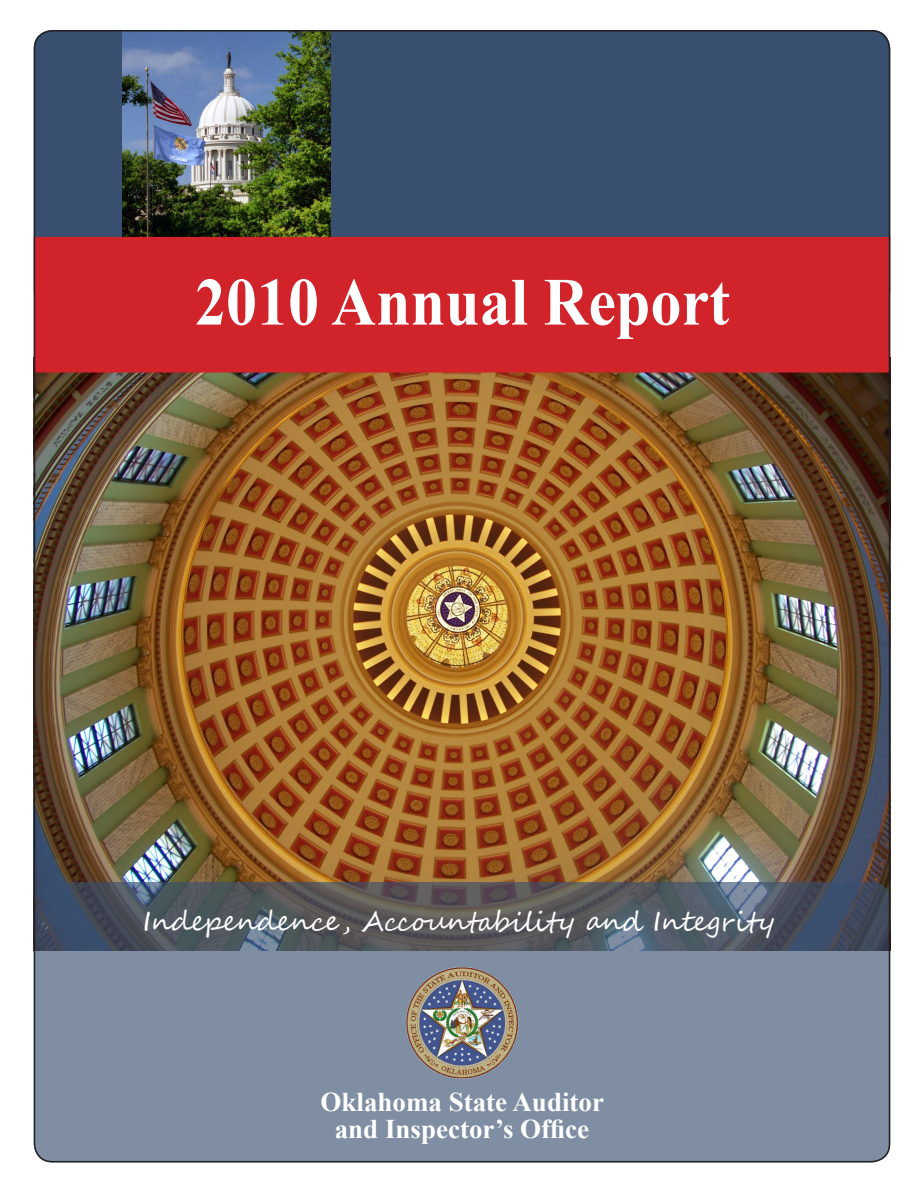
<style>
.page{position:relative;width:918px;height:1188px;background:#fff}
.page>*{position:absolute;margin:0;border:0;box-sizing:border-box;transform-origin:0 0}
.t1{font:700 67.5px "Times New Roman";color:#fff;scale:.92 1}
.t2{font:700 27px "Times New Roman";color:#fff}
.t3{font:27px "Segoe Script";color:#fff}
</style>
<div class="page">
<div style="left:34px;top:31px;width:856px;height:279px;background:#384f6f;border-radius:18px"></div>
<img style="left:122px;top:33px;width:209px;height:204px">
<img style="left:37px;top:373px;width:850px;height:517px">
<div style="left:34px;top:237px;width:856px;height:136px;background:#d1232a"></div>
<svg style="left:34px;top:883px;width:856px;height:279px;background:#727f90"></svg>
<img style="left:406px;top:966px;width:112px;height:112px">
<p class="t1" style="left:195px;top:255px;width:583px">2010 Annual Report</p>
<p class="t3" style="left:143px;top:899px;width:634px">Independence , Accountability and Integrity</p>
<p class="t2" style="left:320px;top:1083px;width:285px">Oklahoma State Auditor</p>
<p class="t2" style="left:335px;top:1110px;width:256px">and Inspector’s Office</p>
</div>
